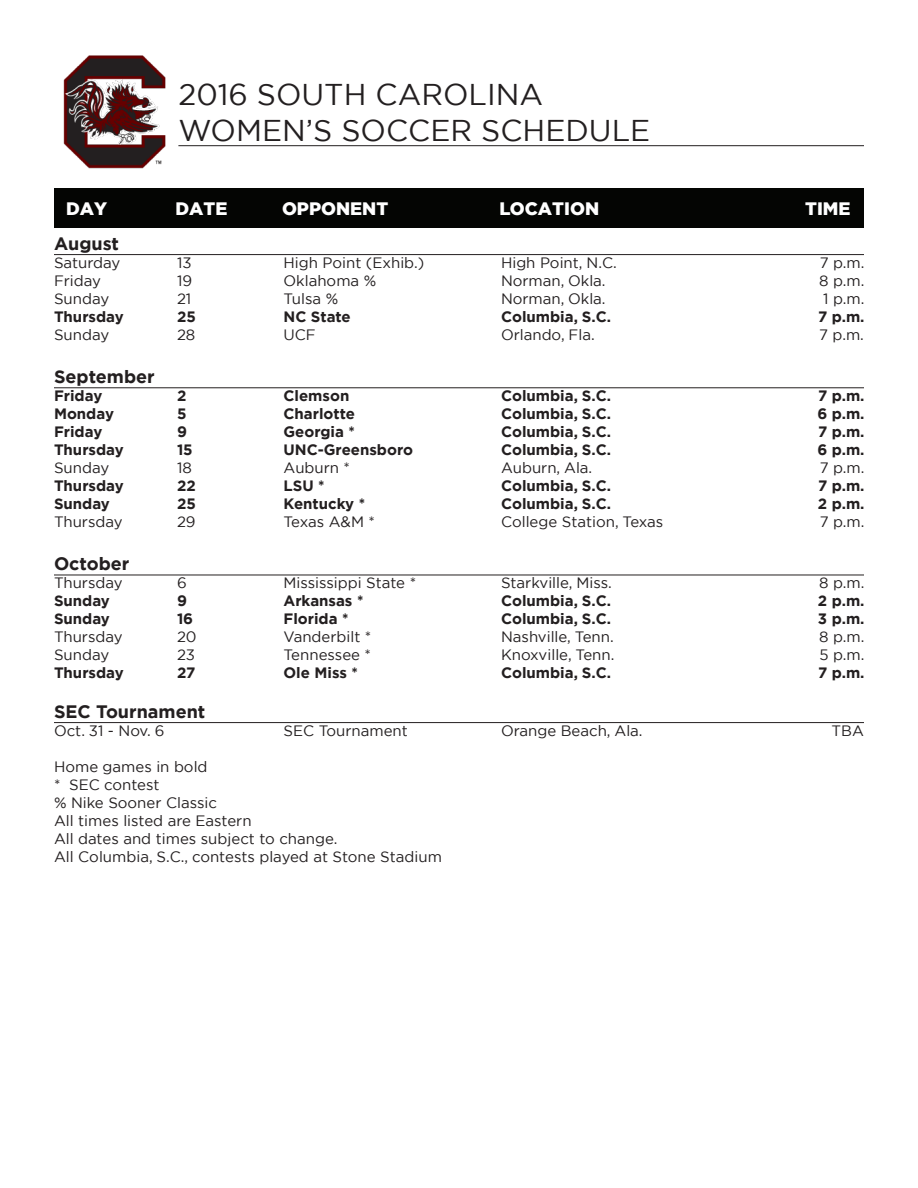
<style>
.page{position:relative;width:918px;height:1188px;background:#fff}
.page>*{position:absolute;margin:0;border:0;box-sizing:border-box;transform-origin:0 0}
.t1{font:30px/36px "Gotham";color:#231f20}
.Months{font:700 18px "Gotham";color:#231f20}
.t2{font:900 18px "Gotham";color:#fff}
.Home{font:15px "Gotham";color:#231f20}
.Home-2{font:700 15px "Gotham";color:#231f20}
</style>
<div class="page">
<div style="left:54px;top:189px;width:810px;height:39px;background:#040503"></div>
<hr style="left:54px;top:254px;width:810px;height:1px;background:#231f20">
<hr style="left:54px;top:388px;width:810px;height:1px;background:#231f20">
<hr style="left:54px;top:575px;width:810px;height:1px;background:#231f20">
<hr style="left:54px;top:722px;width:810px;height:1px;background:#231f20">
<hr style="left:178px;top:145px;width:686px;height:1px;background:#231f20">
<img style="left:63px;top:55px;width:103px;height:114px">
<p class="t1" style="left:178px;top:76px;width:473px">2016 SOUTH CAROLINA<br>WOMEN’S SOCCER SCHEDULE</p>
<p class="t2" style="left:66px;top:196px;width:43px">DAY</p>
<p class="t2" style="left:175px;top:196px;width:54px">DATE</p>
<p class="t2" style="left:282px;top:196px;width:108px">OPPONENT</p>
<p class="t2" style="left:499px;top:196px;width:101px">LOCATION</p>
<p class="t2" style="left:805px;top:196px;width:47px">TIME</p>
<p class="Months" style="left:54px;top:232px;width:67px">August</p>
<p class="Home" style="left:54px;top:253px;width:68px">Saturday</p>
<p class="Home" style="left:177px;top:253px;width:16px">13</p>
<p class="Home" style="left:284px;top:253px;width:142px">High Point (Exhib.)</p>
<p class="Home" style="left:501px;top:253px;width:117px">High Point, N.C.</p>
<p class="Home" style="left:820px;top:253px;width:46px">7 p.m.</p>
<p class="Home" style="left:54px;top:271px;width:49px">Friday</p>
<p class="Home" style="left:177px;top:271px;width:17px">19</p>
<p class="Home" style="left:284px;top:271px;width:94px">Oklahoma %</p>
<p class="Home" style="left:501px;top:271px;width:106px">Norman, Okla.</p>
<p class="Home" style="left:819px;top:271px;width:47px">8 p.m.</p>
<p class="Home" style="left:54px;top:289px;width:57px">Sunday</p>
<p class="Home" style="left:177px;top:289px;width:16px">21</p>
<p class="Home" style="left:284px;top:289px;width:56px">Tulsa %</p>
<p class="Home" style="left:501px;top:289px;width:106px">Norman, Okla.</p>
<p class="Home" style="left:823px;top:289px;width:43px">1 p.m.</p>
<p class="Home-2" style="left:54px;top:307px;width:71px">Thursday</p>
<p class="Home-2" style="left:177px;top:307px;width:20px">25</p>
<p class="Home-2" style="left:284px;top:307px;width:69px">NC State</p>
<p class="Home-2" style="left:501px;top:307px;width:112px">Columbia, S.C.</p>
<p class="Home-2" style="left:818px;top:307px;width:48px">7 p.m.</p>
<p class="Home" style="left:54px;top:325px;width:57px">Sunday</p>
<p class="Home" style="left:177px;top:325px;width:20px">28</p>
<p class="Home" style="left:284px;top:325px;width:34px">UCF</p>
<p class="Home" style="left:501px;top:325px;width:95px">Orlando, Fla.</p>
<p class="Home" style="left:819px;top:325px;width:46px">7 p.m.</p>
<p class="Months" style="left:54px;top:365px;width:102px">September</p>
<p class="Home-2" style="left:54px;top:386px;width:50px">Friday</p>
<p class="Home-2" style="left:177px;top:386px;width:11px">2</p>
<p class="Home-2" style="left:284px;top:386px;width:67px">Clemson</p>
<p class="Home-2" style="left:501px;top:386px;width:112px">Columbia, S.C.</p>
<p class="Home-2" style="left:818px;top:386px;width:48px">7 p.m.</p>
<p class="Home-2" style="left:54px;top:404px;width:62px">Monday</p>
<p class="Home-2" style="left:177px;top:404px;width:11px">5</p>
<p class="Home-2" style="left:284px;top:404px;width:73px">Charlotte</p>
<p class="Home-2" style="left:501px;top:404px;width:112px">Columbia, S.C.</p>
<p class="Home-2" style="left:817px;top:404px;width:49px">6 p.m.</p>
<p class="Home-2" style="left:54px;top:422px;width:50px">Friday</p>
<p class="Home-2" style="left:177px;top:422px;width:11px">9</p>
<p class="Home-2" style="left:284px;top:422px;width:73px">Georgia *</p>
<p class="Home-2" style="left:501px;top:422px;width:112px">Columbia, S.C.</p>
<p class="Home-2" style="left:818px;top:422px;width:48px">7 p.m.</p>
<p class="Home-2" style="left:54px;top:440px;width:71px">Thursday</p>
<p class="Home-2" style="left:177px;top:440px;width:17px">15</p>
<p class="Home-2" style="left:284px;top:440px;width:131px">UNC-Greensboro</p>
<p class="Home-2" style="left:501px;top:440px;width:112px">Columbia, S.C.</p>
<p class="Home-2" style="left:817px;top:440px;width:49px">6 p.m.</p>
<p class="Home" style="left:54px;top:458px;width:57px">Sunday</p>
<p class="Home" style="left:177px;top:458px;width:16px">18</p>
<p class="Home" style="left:284px;top:458px;width:68px">Auburn *</p>
<p class="Home" style="left:501px;top:458px;width:93px">Auburn, Ala.</p>
<p class="Home" style="left:820px;top:458px;width:46px">7 p.m.</p>
<p class="Home-2" style="left:54px;top:476px;width:71px">Thursday</p>
<p class="Home-2" style="left:177px;top:476px;width:20px">22</p>
<p class="Home-2" style="left:284px;top:476px;width:43px">LSU *</p>
<p class="Home-2" style="left:501px;top:476px;width:112px">Columbia, S.C.</p>
<p class="Home-2" style="left:818px;top:476px;width:48px">7 p.m.</p>
<p class="Home-2" style="left:54px;top:494px;width:57px">Sunday</p>
<p class="Home-2" style="left:177px;top:494px;width:20px">25</p>
<p class="Home-2" style="left:284px;top:494px;width:83px">Kentucky *</p>
<p class="Home-2" style="left:501px;top:494px;width:112px">Columbia, S.C.</p>
<p class="Home-2" style="left:818px;top:494px;width:48px">2 p.m.</p>
<p class="Home" style="left:54px;top:512px;width:70px">Thursday</p>
<p class="Home" style="left:177px;top:512px;width:20px">29</p>
<p class="Home" style="left:284px;top:512px;width:93px">Texas A&amp;M *</p>
<p class="Home" style="left:501px;top:512px;width:164px">College Station, Texas</p>
<p class="Home" style="left:820px;top:512px;width:46px">7 p.m.</p>
<p class="Months" style="left:54px;top:552px;width:77px">October</p>
<p class="Home" style="left:54px;top:573px;width:70px">Thursday</p>
<p class="Home" style="left:177px;top:573px;width:11px">6</p>
<p class="Home" style="left:284px;top:573px;width:134px">Mississippi State *</p>
<p class="Home" style="left:501px;top:573px;width:112px">Starkville, Miss.</p>
<p class="Home" style="left:819px;top:573px;width:47px">8 p.m.</p>
<p class="Home-2" style="left:54px;top:591px;width:57px">Sunday</p>
<p class="Home-2" style="left:177px;top:591px;width:11px">9</p>
<p class="Home-2" style="left:284px;top:591px;width:81px">Arkansas *</p>
<p class="Home-2" style="left:501px;top:591px;width:112px">Columbia, S.C.</p>
<p class="Home-2" style="left:818px;top:591px;width:48px">2 p.m.</p>
<p class="Home-2" style="left:54px;top:609px;width:57px">Sunday</p>
<p class="Home-2" style="left:177px;top:609px;width:18px">16</p>
<p class="Home-2" style="left:284px;top:609px;width:67px">Florida *</p>
<p class="Home-2" style="left:501px;top:609px;width:112px">Columbia, S.C.</p>
<p class="Home-2" style="left:818px;top:609px;width:48px">3 p.m.</p>
<p class="Home" style="left:54px;top:627px;width:70px">Thursday</p>
<p class="Home" style="left:177px;top:627px;width:21px">20</p>
<p class="Home" style="left:284px;top:627px;width:89px">Vanderbilt *</p>
<p class="Home" style="left:501px;top:627px;width:114px">Nashville, Tenn.</p>
<p class="Home" style="left:819px;top:627px;width:47px">8 p.m.</p>
<p class="Home" style="left:54px;top:645px;width:57px">Sunday</p>
<p class="Home" style="left:177px;top:645px;width:20px">23</p>
<p class="Home" style="left:284px;top:645px;width:89px">Tennessee *</p>
<p class="Home" style="left:501px;top:645px;width:115px">Knoxville, Tenn.</p>
<p class="Home" style="left:819px;top:645px;width:47px">5 p.m.</p>
<p class="Home-2" style="left:54px;top:663px;width:71px">Thursday</p>
<p class="Home-2" style="left:177px;top:663px;width:20px">27</p>
<p class="Home-2" style="left:284px;top:663px;width:76px">Ole Miss *</p>
<p class="Home-2" style="left:501px;top:663px;width:112px">Columbia, S.C.</p>
<p class="Home-2" style="left:818px;top:663px;width:48px">7 p.m.</p>
<p class="Months" style="left:54px;top:700px;width:153px">SEC Tournament</p>
<p class="Home" style="left:54px;top:721px;width:112px">Oct. 31 - Nov. 6</p>
<p class="Home" style="left:284px;top:721px;width:126px">SEC Tournament</p>
<p class="Home" style="left:501px;top:721px;width:143px">Orange Beach, Ala.</p>
<p class="Home" style="left:832px;top:721px;width:34px">TBA</p>
<p class="Home" style="left:54px;top:757px;width:155px">Home games in bold</p>
<p class="Home" style="left:54px;top:775px;width:107px">* SEC contest</p>
<p class="Home" style="left:54px;top:793px;width:165px">% Nike Sooner Classic</p>
<p class="Home" style="left:54px;top:811px;width:199px">All times listed are Eastern</p>
<p class="Home" style="left:54px;top:829px;width:285px">All dates and times subject to change.</p>
<p class="Home" style="left:54px;top:847px;width:389px">All Columbia, S.C., contests played at Stone Stadium</p>
</div>
